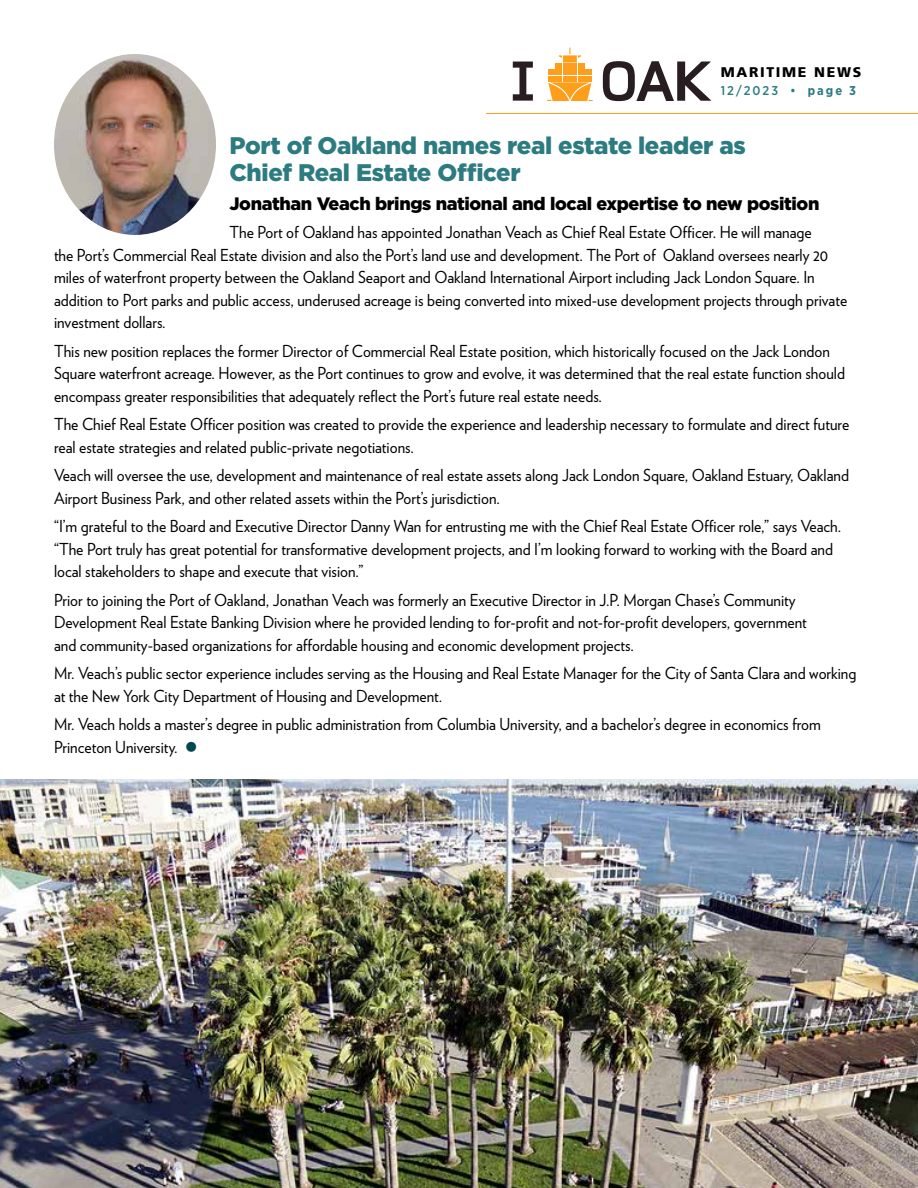
<style>
.page{position:relative;width:918px;height:1188px;background:#fff}
.page>*{position:absolute;margin:0;border:0;box-sizing:border-box;transform-origin:0 0}
.t1{font:900 24px/27px "Gotham";letter-spacing:-.015em;color:#2c7b80}
.t2{font:900 18px "Gotham";letter-spacing:-.02em;color:#000}
.t3{font:16.5px/22.5px "Verlag";color:#000;scale:.95 1}
.t4{font:900 14.1px "Frutiger LT Std";letter-spacing:.12em;color:#000}
.t5{font:500 12.75px "Gotham Narrow";letter-spacing:.16em;color:#2c7b80}
.s1{font-weight:700}
.s2{font-size:36px;color:#00474f}
</style>
<div class="page">
<img style="left:54px;top:54px;width:162px;height:181px">
<img style="left:0;top:780px;width:918px;height:408px">
<svg style="left:513px;top:62px;width:20px;height:39px"></svg>
<svg style="left:603px;top:61px;width:108px;height:40px"></svg>
<svg style="left:547px;top:47px;width:46px;height:54px"></svg>
<hr style="left:486px;top:113px;width:432px;height:1px;background:#ff9e18">
<p class="t4" style="left:721px;top:63px;width:142px">MARITIME NEWS</p>
<p class="t5" style="left:721px;top:82px;width:137px">12/2023 • <span class="s1">page 3</span></p>
<h1 class="t1" style="left:230px;top:132px;width:518px">Port of Oakland names real estate leader as<br>Chief Real Estate Officer</h1>
<p class="t2" style="left:230px;top:191px;width:591px">Jonathan Veach brings national and local expertise to new position</p>
<p class="t3" style="left:54px;top:220px;width:837px;text-indent:176px">The Port of Oakland has appointed Jonathan Veach as Chief Real Estate Officer. He will manage<br>the Port’s Commercial Real Estate division and also the Port’s land use and development. The Port of Oakland oversees nearly 20 miles of waterfront property between the Oakland Seaport and Oakland International Airport including Jack London Square. In addition to Port parks and public access, underused acreage is being converted into mixed-use development projects through private investment dollars.</p>
<p class="t3" style="left:54px;top:339px;width:834px">This new position replaces the former Director of Commercial Real Estate position, which historically focused on the Jack London<br>Square waterfront acreage. However, as the Port continues to grow and evolve, it was determined that the real estate function should encompass greater responsibilities that adequately reflect the Port’s future real estate needs.</p>
<p class="t3" style="left:54px;top:412px;width:839px">The Chief Real Estate Officer position was created to provide the experience and leadership necessary to formulate and direct future real estate strategies and related public-private negotiations.</p>
<p class="t3" style="left:54px;top:463px;width:838px">Veach will oversee the use, development and maintenance of real estate assets along Jack London Square, Oakland Estuary, Oakland<br>Airport Business Park, and other related assets within the Port’s jurisdiction.</p>
<p class="t3" style="left:54px;top:514px;width:830px">“I’m grateful to the Board and Executive Director Danny Wan for entrusting me with the Chief Real Estate Officer role,” says Veach. “The Port truly has great potential for transformative development projects, and I’m looking forward to working with the Board and local stakeholders to shape and execute that vision.”</p>
<p class="t3" style="left:54px;top:588px;width:794px">Prior to joining the Port of Oakland, Jonathan Veach was formerly an Executive Director in J.P. Morgan Chase’s Community<br>Development Real Estate Banking Division where he provided lending to for-profit and not-for-profit developers, government and community-based organizations for affordable housing and economic development projects.</p>
<p class="t3" style="left:54px;top:661px;width:846px">Mr. Veach’s public sector experience includes serving as the Housing and Real Estate Manager for the City of Santa Clara and working at the New York City Department of Housing and Development.</p>
<p class="t3" style="left:54px;top:712px;width:809px">Mr. Veach holds a master’s degree in public administration from Columbia University, and a bachelor’s degree in economics from<br>Princeton University. <span class="s2">•</span></p>
</div>
